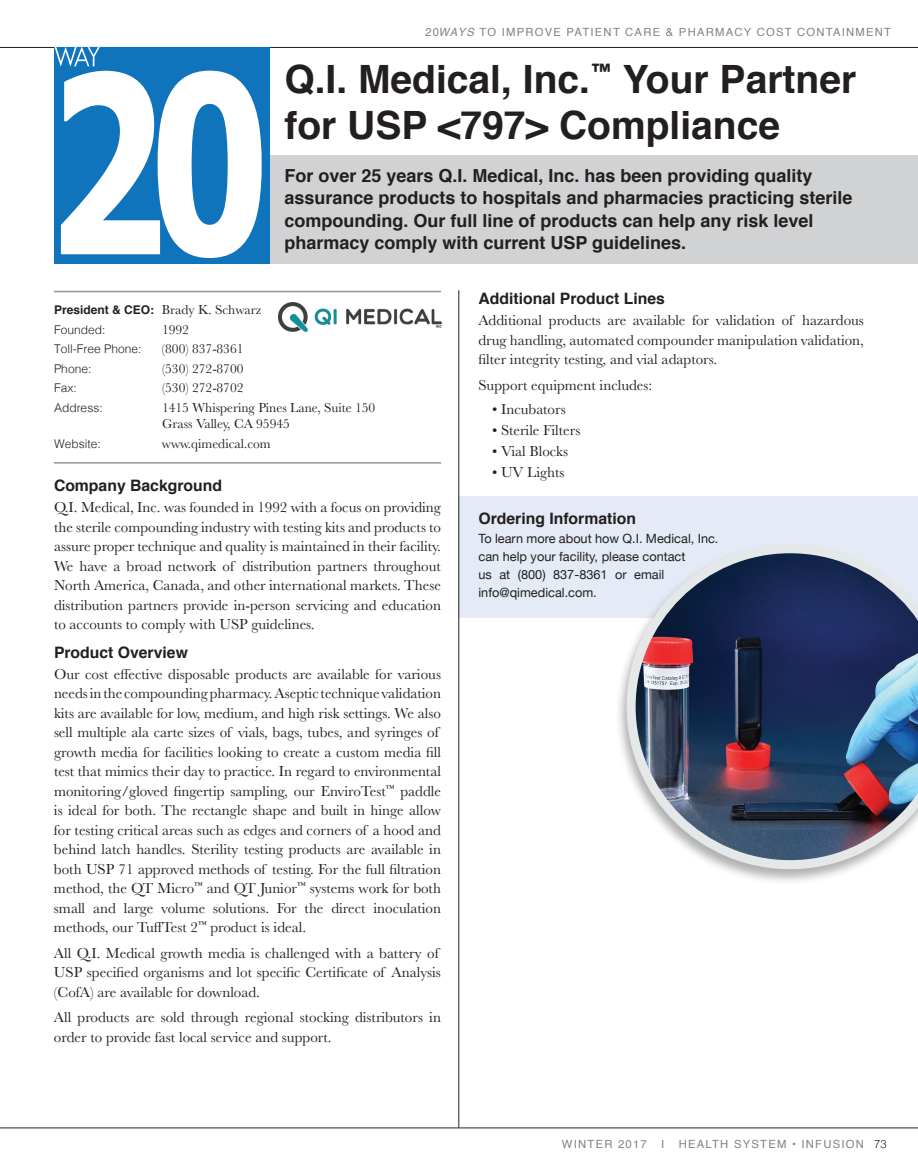
<style>
.page{position:relative;width:918px;height:1175px;background:#fff}
.page>*{position:absolute;margin:0;border:0;box-sizing:border-box;transform-origin:0 0}
.t1{font:700 39px/46.5px "Helvetica";color:#231f20}
.t2{font:700 18px/22.5px "Helvetica";color:#231f20}
.t3{font:700 15.75px "Helvetica";color:#231f20}
.t4{font:15px/19.5px "Baskerville";color:#231f20}
.t5{font:13.5px/16.5px "Baskerville";color:#231f20}
.t6{font:12.75px/18px "Helvetica Neue";color:#231f20}
.t7{font:300 12px "Helvetica";color:#231f20}
.t8{font:700 12px/19.5px "Helvetica";color:#231f20}
.t9{font:11.25px "Helvetica";letter-spacing:.11em;color:#808285}
.s1{font-style:italic}
.s2{font-family:"Baskerville";font-weight:400;font-size:13.5px}
.s3{font-weight:300}
.s4{font-weight:300;color:#231f20}
</style>
<div class="page">
<hr style="left:0;top:47px;width:918px;height:1px;background:#231f20">
<div style="left:459px;top:496px;width:459px;height:121px;background:#e5ebf6"></div>
<div style="left:54px;top:155px;width:864px;height:108px;background:#d1d2d4"></div>
<hr style="left:54px;top:462px;width:387px;height:1px;background:#939598">
<img style="left:278px;top:302px;width:164px;height:30px">
<div style="left:54px;top:47px;width:216px;height:216px;background:#1074bc"></div>
<svg style="left:55px;top:47px;width:207px;height:211px"></svg>
<hr style="left:54px;top:291px;width:387px;height:1px;background:#939598">
<hr style="left:0;top:1127px;width:918px;height:1px;background:#231f20">
<div style="left:614px;top:543px;width:304px;height:343px;background:#231f20;opacity:.35"></div>
<img style="left:627px;top:544px;width:291px;height:325px">
<hr style="left:459px;top:290px;width:1px;height:837px;background:#231f20">
<p class="t9" style="left:425px;top:23px;width:467px">20<span class="s1">WAYS</span> TO IMPROVE PATIENT CARE &amp; PHARMACY COST CONTAINMENT</p>
<h1 class="t1" style="left:284px;top:56px;width:573px">Q.I. Medical, Inc.<sup>™</sup> Your Partner for USP &lt;797&gt; Compliance</h1>
<p class="t2" style="left:284px;top:164px;width:570px">For over 25 years Q.I. Medical, Inc. has been providing quality assurance products to hospitals and pharmacies practicing sterile compounding. Our full line of products can help any risk level pharmacy comply with current USP guidelines.</p>
<p class="t8" style="left:54px;top:300px;width:209px">President &amp; CEO: <span class="s2">Brady K. Schwarz<br></span><span class="s3">Founded:</span></p>
<p class="t5" style="left:162px;top:321px;width:28px">1992</p>
<p class="t7" style="left:54px;top:339px;width:89px">Toll-Free Phone:</p>
<p class="t5" style="left:162px;top:341px;width:83px">(800) 837-8361</p>
<p class="t7" style="left:54px;top:358px;width:39px">Phone:</p>
<p class="t5" style="left:162px;top:360px;width:83px">(530) 272-8700</p>
<p class="t7" style="left:54px;top:378px;width:24px">Fax:</p>
<p class="t5" style="left:162px;top:380px;width:83px">(530) 272-8702</p>
<p class="t7" style="left:54px;top:397px;width:50px">Address:</p>
<p class="t5" style="left:162px;top:399px;width:215px">1415 Whispering Pines Lane, Suite 150<br>Grass Valley, CA 95945</p>
<p class="t7" style="left:54px;top:433px;width:48px">Website:</p>
<p class="t5" style="left:162px;top:435px;width:110px">www.qimedical.com</p>
<p class="t3" style="left:54px;top:473px;width:170px">Company Background</p>
<p class="t4" style="left:54px;top:498px;width:389px;text-align:justify">Q.I. Medical, Inc. was founded in 1992 with a focus on providing the sterile compounding industry with testing kits and products to assure proper technique and quality is maintained in their facility.<br>We have a broad network of distribution partners throughout North America, Canada, and other international markets. These distribution partners provide in-person servicing and education to accounts to comply with USP guidelines.</p>
<p class="t3" style="left:54px;top:639px;width:135px">Product Overview</p>
<p class="t4" style="left:54px;top:664px;width:389px">Our cost effective disposable products are available for various needs in the compounding pharmacy. Aseptic technique validation kits are available for low, medium, and high risk settings. We also sell multiple ala carte sizes of vials, bags, tubes, and syringes of growth media for facilities looking to create a custom media fill test that mimics their day to practice. In regard to environmental monitoring/gloved fingertip sampling, our EnviroTest<sup>™</sup> paddle is ideal for both. The rectangle shape and built in hinge allow for testing critical areas such as edges and corners of a hood and behind latch handles. Sterility testing products are available in both USP 71 approved methods of testing. For the full filtration method, the QT Micro<sup>™</sup> and QT Junior<sup>™</sup> systems work for both small and large volume solutions. For the direct inoculation methods, our TuffTest 2<sup>™</sup> product is ideal.</p>
<p class="t4" style="left:54px;top:943px;width:388px">All Q.I. Medical growth media is challenged with a battery of<br>USP specified organisms and lot specific Certificate of Analysis (CofA) are available for download.</p>
<p class="t4" style="left:54px;top:1008px;width:388px">All products are sold through regional stocking distributors in order to provide fast local service and support.</p>
<p class="t3" style="left:478px;top:286px;width:188px">Additional Product Lines</p>
<p class="t4" style="left:478px;top:311px;width:387px;text-align:justify">Additional products are available for validation of hazardous drug handling, automated compounder manipulation validation, filter integrity testing, and vial adaptors.</p>
<p class="t4" style="left:478px;top:375px;width:175px">Support equipment includes:</p>
<p class="t4" style="left:492px;top:400px;width:75px">• Incubators</p>
<p class="t4" style="left:492px;top:421px;width:90px">• Sterile Filters</p>
<p class="t4" style="left:492px;top:442px;width:78px">• Vial Blocks</p>
<p class="t4" style="left:492px;top:463px;width:74px">• UV Lights</p>
<p class="t3" style="left:478px;top:505px;width:159px">Ordering Information</p>
<p class="t6" style="left:478px;top:530px;width:242px">To learn more about how Q.I. Medical, Inc. can help your facility, please contact<br>us at (800) 837-8361 or email info@qimedical.com.</p>
<p class="t9" style="left:562px;top:1135px;width:86px">WINTER 2017</p>
<p class="t9" style="left:661px;top:1135px;width:5px">I</p>
<p class="t9" style="left:679px;top:1135px;width:209px">HEALTH SYSTEM • INFUSION <span class="s4">73</span></p>
</div>
